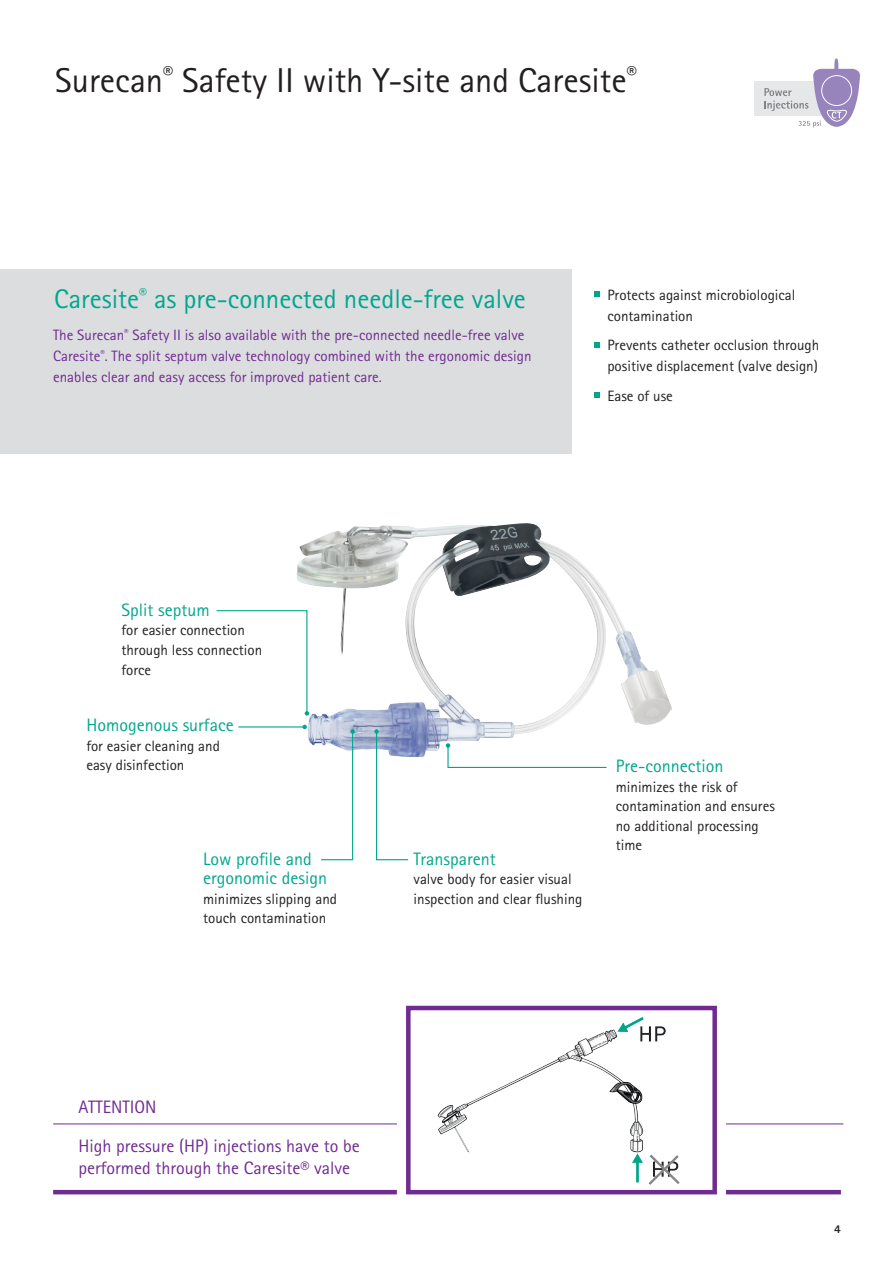
<style>
.page{position:relative;width:893px;height:1263px;background:#fff}
.page>*{position:absolute;margin:0;border:0;box-sizing:border-box;transform-origin:0 0}
.t1{font:34.5px "Rotis Sans Serif Pro";color:#231f20}
.t2{font:27px "Rotis Sans Serif Pro";color:#00a78e}
.t3{font:18px/19.5px "Rotis Sans Serif Pro";color:#00a78e}
.t4{font:18px/22.5px "Rotis Sans Serif Pro";color:#702b91}
.t5{font:15px/19.5px "Rotis Sans Serif Pro";color:#231f20}
.t6{font:15px/21px "Rotis Sans Serif Pro";color:#702b91}
.t7{font:800 12px "Rotis Sans Serif Pro";color:#231f20}
</style>
<div class="page">
<div style="left:754px;top:81px;width:75px;height:35px;background:#e6e7e9"></div>
<svg style="left:764px;top:58px;width:96px;height:69px"></svg>
<hr style="left:53px;top:1190px;width:344px;height:4px;background:#702b91">
<hr style="left:726px;top:1190px;width:115px;height:4px;background:#702b91">
<hr style="left:53px;top:1124px;width:344px;height:1px;background:#702b91">
<hr style="left:726px;top:1124px;width:117px;height:1px;background:#702b91">
<div style="left:0;top:269px;width:572px;height:185px;background:#dcdddf"></div>
<svg style="left:595px;top:292px;width:5px;height:5px"></svg>
<svg style="left:595px;top:342px;width:5px;height:5px"></svg>
<svg style="left:595px;top:393px;width:5px;height:5px"></svg>
<img style="left:297px;top:525px;width:197px;height:232px">
<svg style="left:374px;top:729px;width:35px;height:132px"></svg>
<svg style="left:320px;top:729px;width:35px;height:132px"></svg>
<svg style="left:216px;top:610px;width:93px;height:106px"></svg>
<hr style="left:239px;top:726px;width:66px;height:1px;background:#00a78e">
<svg style="left:302px;top:725px;width:5px;height:4px"></svg>
<svg style="left:446px;top:743px;width:161px;height:25px"></svg>
<img style="left:437px;top:1017px;width:243px;height:168px">
<div style="left:406px;top:1006px;width:311px;height:188px;border:4px solid #702b91"></div>
<h1 class="t1" style="left:55px;top:60px;width:583px">Surecan<sup>®</sup> Safety II with Y-site and Caresite<sup>®</sup></h1>
<h2 class="t2" style="left:54px;top:283px;width:473px">Caresite<sup>®</sup> as pre-connected needle-free valve</h2>
<p class="t6" style="left:53px;top:324px;width:480px">The Surecan<sup>®</sup> Safety II is also available with the pre-connected needle-free valve<br>Caresite<sup>®</sup>. The split septum valve technology combined with the ergonomic design enables clear and easy access for improved patient care.</p>
<p class="t5" style="left:607px;top:284px;width:189px;line-height:21px">Protects against microbiological contamination</p>
<p class="t5" style="left:607px;top:335px;width:213px;line-height:21px">Prevents catheter occlusion through positive displacement (valve design)</p>
<p class="t5" style="left:607px;top:386px;width:67px">Ease of use</p>
<p class="t3" style="left:121px;top:600px;width:90px">Split septum</p>
<p class="t5" style="left:121px;top:621px;width:142px">for easier connection through less connection force</p>
<p class="t3" style="left:86px;top:715px;width:149px">Homogenous surface</p>
<p class="t5" style="left:86px;top:736px;width:135px">for easier cleaning and easy disinfection</p>
<p class="t3" style="left:203px;top:849px;width:125px">Low profile and ergonomic design</p>
<p class="t5" style="left:203px;top:889px;width:135px">minimizes slipping and touch contamination</p>
<p class="t3" style="left:414px;top:849px;width:84px">Transparent</p>
<p class="t5" style="left:414px;top:870px;width:170px">valve body for easier visual inspection and clear flushing</p>
<p class="t3" style="left:616px;top:757px;width:109px">Pre-connection</p>
<p class="t5" style="left:616px;top:777px;width:161px">minimizes the risk of contamination and ensures no additional processing time</p>
<p class="t4" style="left:78px;top:1095px;width:79px">ATTENTION</p>
<p class="t4" style="left:78px;top:1135px;width:283px">High pressure (HP) injections have to be performed through the Caresite® valve</p>
<p class="t7" style="left:834px;top:1221px;width:8px">4</p>
</div>
